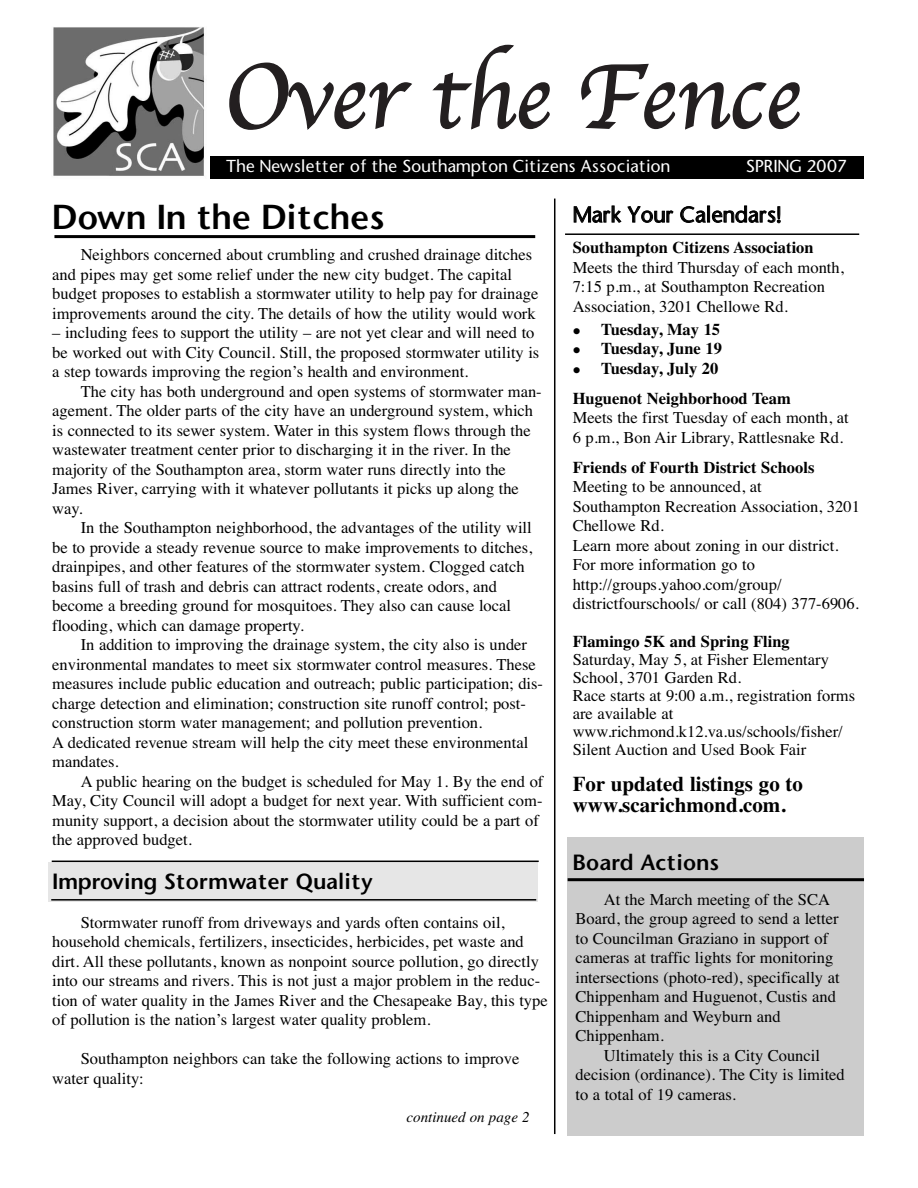
<style>
.page{position:relative;width:918px;height:1188px;background:#fff}
.page>*{position:absolute;margin:0;border:0;box-sizing:border-box;transform-origin:0 0}
.t1{font:600 33px "Stone Sans";color:#000}
.t2{font:700 21px/21px "Times";color:#000}
.t3{font:600 21px "Stone Sans";color:#000}
.t4{font:500 21px "Stone Sans";color:#000}
.t5{font:16.5px/19.5px "Times";color:#000}
.t6{font:700 16.5px/19.5px "Times";color:#000;text-align:justify}
.t7{font:500 16.5px "Stone Sans";color:#fff}
.t8{font:italic 15px "Times";color:#000}
</style>
<div class="page">
<img style="left:53px;top:27px;width:151px;height:149px">
<div style="left:211px;top:156px;width:653px;height:23px;background:#000"></div>
<svg style="left:229px;top:62px;width:183px;height:68px"></svg>
<svg style="left:432px;top:44px;width:118px;height:86px"></svg>
<svg style="left:581px;top:63px;width:219px;height:67px"></svg>
<div style="left:48px;top:862px;width:490px;height:39px;background:#e6e6e6"></div>
<div style="left:567px;top:837px;width:297px;height:299px;background:#ccc"></div>
<hr style="left:554px;top:199px;width:1px;height:935px;background:#000">
<hr style="left:54px;top:235px;width:481px;height:3px;background:#000">
<hr style="left:565px;top:233px;width:294px;height:2px;background:#000">
<hr style="left:568px;top:878px;width:296px;height:3px;background:#000">
<hr style="left:52px;top:861px;width:487px;height:1px;background:#000">
<hr style="left:51px;top:899px;width:485px;height:2px;background:#000">
<p class="t7" style="left:226px;top:159px;width:446px">The Newsletter of the Southampton Citizens Association</p>
<p class="t7" style="left:746px;top:159px;width:102px">SPRING 2007</p>
<p class="t4" style="left:573px;top:206px;width:210px">Mark Your Calendars!</p>
<p class="t6" style="left:573px;top:239px;width:242px">Southampton Citizens Association</p>
<p class="t5" style="left:573px;top:259px;width:273px">Meets the third Thursday of each month,<br>7:15 p.m., at Southampton Recreation<br>Association, 3201 Chellowe Rd.</p>
<p class="t6" style="left:601px;top:321px;width:122px">Tuesday, May 15<br>Tuesday, June 19<br>Tuesday, July 20</p>
<p class="t6" style="left:573px;top:390px;width:220px">Huguenot Neighborhood Team</p>
<p class="t5" style="left:573px;top:409px;width:278px">Meets the first Tuesday of each month, at<br>6 p.m., Bon Air Library, Rattlesnake Rd.</p>
<p class="t6" style="left:573px;top:459px;width:243px">Friends of Fourth District Schools</p>
<p class="t5" style="left:573px;top:478px;width:289px">Meeting to be announced, at<br>Southampton Recreation Association, 3201<br>Chellowe Rd.<br>Learn more about zoning in our district.<br>For more information go to http://groups.yahoo.com/group/ districtfourschools/ or call (804) 377-6906.</p>
<p class="t6" style="left:573px;top:633px;width:219px">Flamingo 5K and Spring Fling</p>
<p class="t5" style="left:573px;top:652px;width:284px;line-height:18px">Saturday, May 5, at Fisher Elementary School, 3701 Garden Rd.<br>Race starts at 9:00 a.m., registration forms are available at www.richmond.k12.va.us/schools/fisher/ Silent Auction and Used Book Fair</p>
<p class="t2" style="left:573px;top:775px;width:232px">For updated listings go to www.scarichmond.com.</p>
<h1 class="t1" style="left:52px;top:203px;width:334px">Down In the Ditches</h1>
<p class="t5" style="left:52px;top:246px;width:488px;text-indent:29px">Neighbors concerned about crumbling and crushed drainage ditches and pipes may get some relief under the new city budget. The capital budget proposes to establish a stormwater utility to help pay for drainage improvements around the city. The details of how the utility would work</p>
<p class="t5" style="left:52px;top:324px;width:489px">– including fees to support the utility – are not yet clear and will need to be worked out with City Council. Still, the proposed stormwater utility is a step towards improving the region’s health and environment.</p>
<p class="t5" style="left:52px;top:383px;width:491px;text-indent:29px">The city has both underground and open systems of stormwater man&shy;agement. The older parts of the city have an underground system, which is connected to its sewer system. Water in this system flows through the wastewater treatment center prior to discharging it in the river. In the majority of the Southampton area, storm water runs directly into the James River, carrying with it whatever pollutants it picks up along the way.</p>
<p class="t5" style="left:52px;top:519px;width:482px;text-indent:29px">In the Southampton neighborhood, the advantages of the utility will be to provide a steady revenue source to make improvements to ditches, drainpipes, and other features of the stormwater system. Clogged catch basins full of trash and debris can attract rodents, create odors, and become a breeding ground for mosquitoes. They also can cause local flooding, which can damage property.</p>
<p class="t5" style="left:52px;top:636px;width:492px;text-indent:29px">In addition to improving the drainage system, the city also is under environmental mandates to meet six stormwater control measures. These measures include public education and outreach; public participation; dis&shy;charge detection and elimination; construction site runoff control; post&shy;construction storm water management; and pollution prevention.<br>A dedicated revenue stream will help the city meet these environmental mandates.</p>
<p class="t5" style="left:52px;top:773px;width:493px;text-indent:29px">A public hearing on the budget is scheduled for May 1. By the end of May, City Council will adopt a budget for next year. With sufficient com&shy;munity support, a decision about the stormwater utility could be a part of the approved budget.</p>
<p class="t3" style="left:52px;top:872px;width:322px">Improving Stormwater Quality</p>
<p class="t5" style="left:52px;top:914px;width:497px;text-indent:29px">Stormwater runoff from driveways and yards often contains oil, household chemicals, fertilizers, insecticides, herbicides, pet waste and dirt. All these pollutants, known as nonpoint source pollution, go directly into our streams and rivers. This is not just a major problem in the reduc&shy;tion of water quality in the James River and the Chesapeake Bay, this type of pollution is the nation’s largest water quality problem.</p>
<p class="t5" style="left:52px;top:1050px;width:469px;text-indent:29px">Southampton neighbors can take the following actions to improve water quality:</p>
<p class="t8" style="left:407px;top:1111px;width:125px">continued on page 2</p>
<p class="t3" style="left:573px;top:853px;width:148px">Board Actions</p>
<p class="t5" style="left:575px;top:891px;width:266px;text-indent:29px">At the March meeting of the SCA Board, the group agreed to send a letter to Councilman Graziano in support of cameras at traffic lights for monitoring intersections (photo-red), specifically at Chippenham and Huguenot, Custis and Chippenham and Weyburn and Chippenham.</p>
<p class="t5" style="left:575px;top:1047px;width:271px;text-indent:29px">Ultimately this is a City Council decision (ordinance). The City is limited to a total of 19 cameras.</p>
</div>
